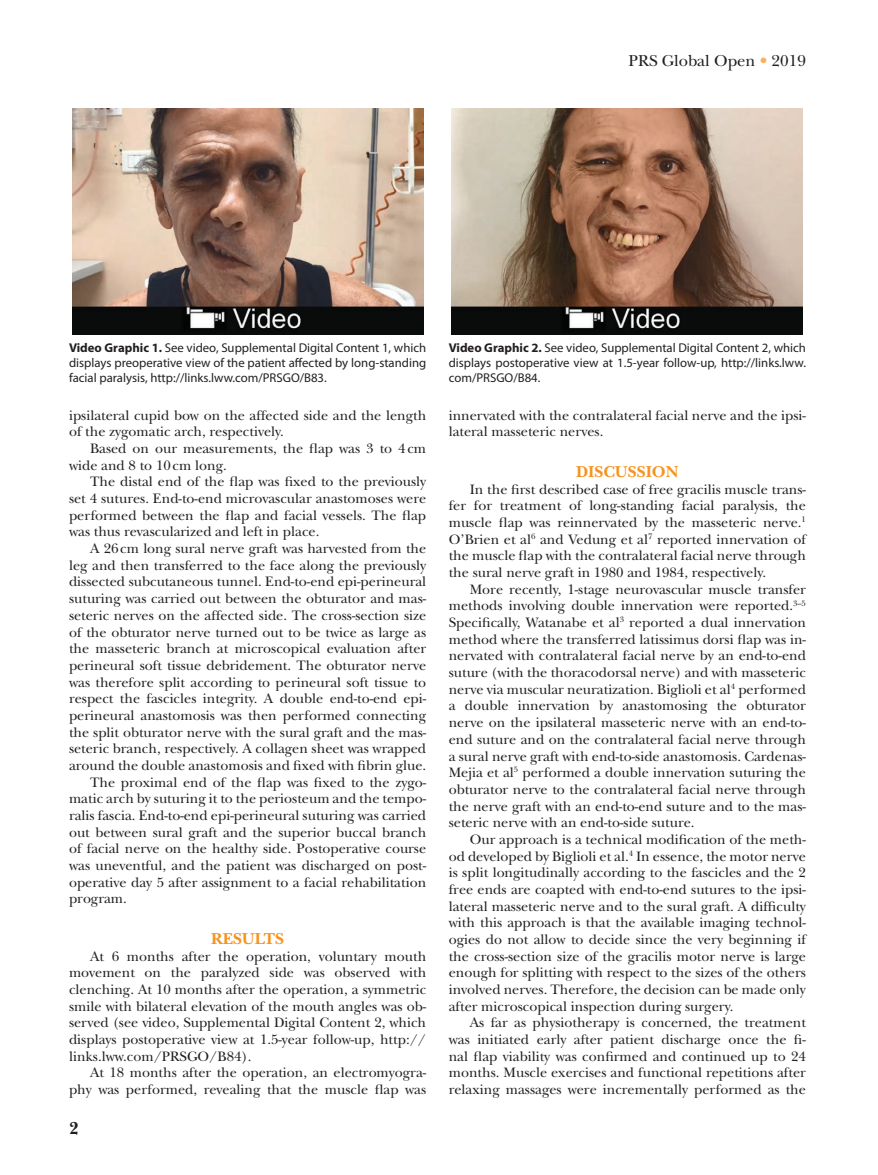
<style>
.page{position:relative;width:878px;height:1175px;background:#fff}
.page>*{position:absolute;margin:0;border:0;box-sizing:border-box;transform-origin:0 0}
.t1{font:700 18px "New Baskerville";color:#231f20}
.t2{font:16.5px "New Baskerville";color:#231f20}
.t3{font:700 16.5px "New Baskerville";color:#f7931d}
.t4{font:14.25px/16.6px "New Baskerville";color:#231f20;text-align:justify}
.t5{font:12.75px/15px "Myriad Pro";color:#231f20;text-align:justify}
.s1{color:#fab05f}
.s2{font-weight:700}
</style>
<div class="page">
<img style="left:72px;top:108px;width:351px;height:227px">
<img style="left:452px;top:108px;width:350px;height:227px">
<p class="t2" style="left:628px;top:51px;width:179px">PRS Global Open <span class="s1">•</span> 2019</p>
<p class="t5" style="left:69px;top:340px;width:359px"><span class="s2">Video Graphic 1.</span> See video, Supplemental Digital Content 1, which displays preoperative view of the patient affected by long-standing facial paralysis, http://links.lww.com/PRSGO/B83.</p>
<p class="t5" style="left:448px;top:340px;width:359px"><span class="s2">Video Graphic 2.</span> See video, Supplemental Digital Content 2, which displays postoperative view at 1.5-year follow-up, http://links.lww. com/PRSGO/B84.</p>
<p class="t4" style="left:69px;top:407px;width:359px">ipsilateral cupid bow on the affected side and the length of the zygomatic arch, respectively.</p>
<p class="t4" style="left:69px;top:440px;width:359px;text-indent:21px">Based on our measurements, the flap was 3 to 4cm wide and 8 to 10cm long.</p>
<p class="t4" style="left:69px;top:473px;width:359px;text-indent:21px">The distal end of the flap was fixed to the previously set 4 sutures. End-to-end microvascular anastomoses were performed between the flap and facial vessels. The flap was thus revascularized and left in place.</p>
<p class="t4" style="left:90px;top:540px;width:338px">A 26cm long sural nerve graft was harvested from the</p>
<p class="t4" style="left:69px;top:557px;width:359px">leg and then transferred to the face along the previously</p>
<p class="t4" style="left:69px;top:573px;width:358px">dissected subcutaneous tunnel. End-to-end epi-perineural</p>
<p class="t4" style="left:69px;top:590px;width:359px">suturing was carried out between the obturator and mas-</p>
<p class="t4" style="left:69px;top:607px;width:359px">seteric nerves on the affected side. The cross-section size</p>
<p class="t4" style="left:69px;top:623px;width:358px">of the obturator nerve turned out to be twice as large as</p>
<p class="t4" style="left:69px;top:640px;width:359px">the masseteric branch at microscopical evaluation after</p>
<p class="t4" style="left:69px;top:657px;width:358px">perineural soft tissue debridement. The obturator nerve</p>
<p class="t4" style="left:69px;top:673px;width:358px">was therefore split according to perineural soft tissue to</p>
<p class="t4" style="left:69px;top:690px;width:359px">respect the fascicles integrity. A double end-to-end epi-</p>
<p class="t4" style="left:69px;top:707px;width:358px">perineural anastomosis was then performed connecting</p>
<p class="t4" style="left:69px;top:723px;width:359px">the split obturator nerve with the sural graft and the mas-</p>
<p class="t4" style="left:69px;top:740px;width:358px">seteric branch, respectively. A collagen sheet was wrapped</p>
<p class="t4" style="left:69px;top:757px;width:358px">around the double anastomosis and fixed with fibrin glue.</p>
<p class="t4" style="left:90px;top:773px;width:338px">The proximal end of the flap was fixed to the zygo-</p>
<p class="t4" style="left:69px;top:790px;width:358px">matic arch by suturing it to the periosteum and the tempo-</p>
<p class="t4" style="left:69px;top:807px;width:359px">ralis fascia. End-to-end epi-perineural suturing was carried</p>
<p class="t4" style="left:69px;top:823px;width:359px">out between sural graft and the superior buccal branch</p>
<p class="t4" style="left:69px;top:840px;width:359px">of facial nerve on the healthy side. Postoperative course</p>
<p class="t4" style="left:69px;top:857px;width:359px">was uneventful, and the patient was discharged on post-</p>
<p class="t4" style="left:69px;top:874px;width:358px">operative day 5 after assignment to a facial rehabilitation</p>
<p class="t4" style="left:69px;top:890px;width:59px">program.</p>
<p class="t3" style="left:211px;top:929px;width:74px">RESULTS</p>
<p class="t4" style="left:69px;top:947px;width:359px;text-indent:21px">At 6 months after the operation, voluntary mouth movement on the paralyzed side was observed with clenching. At 10 months after the operation, a symmetric smile with bilateral elevation of the mouth angles was ob&shy;served (see video, Supplemental Digital Content 2, which displays postoperative view at 1.5-year follow-up, http:// links.lww.com/PRSGO/B84).</p>
<p class="t4" style="left:69px;top:1064px;width:359px;text-align:right">At 18 months after the operation, an electromyogra&shy;phy was performed, revealing that the muscle flap was</p>
<p class="t1" style="left:69px;top:1118px;width:11px">2</p>
<p class="t4" style="left:449px;top:407px;width:358px">innervated with the contralateral facial nerve and the ipsi&shy;lateral masseteric nerves.</p>
<p class="t3" style="left:576px;top:462px;width:104px">DISCUSSION</p>
<p class="t4" style="left:448px;top:481px;width:359px;text-indent:21px">In the first described case of free gracilis muscle trans&shy;fer for treatment of long-standing facial paralysis, the muscle flap was reinnervated by the masseteric nerve.<sup>1<br></sup>O’Brien et al<sup>6</sup> and Vedung et al<sup>7</sup> reported innervation of the muscle flap with the contralateral facial nerve through the sural nerve graft in 1980 and 1984, respectively.</p>
<p class="t4" style="left:448px;top:581px;width:359px;text-indent:21px">More recently, 1-stage neurovascular muscle transfer methods involving double innervation were reported.<sup>3–5<br></sup>Specifically, Watanabe et al<sup>3</sup> reported a dual innervation method where the transferred latissimus dorsi flap was in&shy;nervated with contralateral facial nerve by an end-to-end suture (with the thoracodorsal nerve) and with masseteric nerve via muscular neuratization. Biglioli et al<sup>4</sup> performed a double innervation by anastomosing the obturator nerve on the ipsilateral masseteric nerve with an end-to&shy;end suture and on the contralateral facial nerve through a sural nerve graft with end-to-side anastomosis. Cardenas-Mejia et al<sup>5</sup> performed a double innervation suturing the obturator nerve to the contralateral facial nerve through the nerve graft with an end-to-end suture and to the mas&shy;seteric nerve with an end-to-side suture.</p>
<p class="t4" style="left:449px;top:831px;width:359px;text-indent:21px">Our approach is a technical modification of the meth&shy;od developed by Biglioli et al.<sup>4</sup> In essence, the motor nerve is split longitudinally according to the fascicles and the 2 free ends are coapted with end-to-end sutures to the ipsi&shy;lateral masseteric nerve and to the sural graft. A difficulty with this approach is that the available imaging technol&shy;ogies do not allow to decide since the very beginning if the cross-section size of the gracilis motor nerve is large enough for splitting with respect to the sizes of the others involved nerves. Therefore, the decision can be made only after microscopical inspection during surgery.</p>
<p class="t4" style="left:449px;top:1014px;width:359px;text-indent:21px">As far as physiotherapy is concerned, the treatment was initiated early after patient discharge once the fi&shy;nal flap viability was confirmed and continued up to 24 months. Muscle exercises and functional repetitions after relaxing massages were incrementally performed as the</p>
</div>
